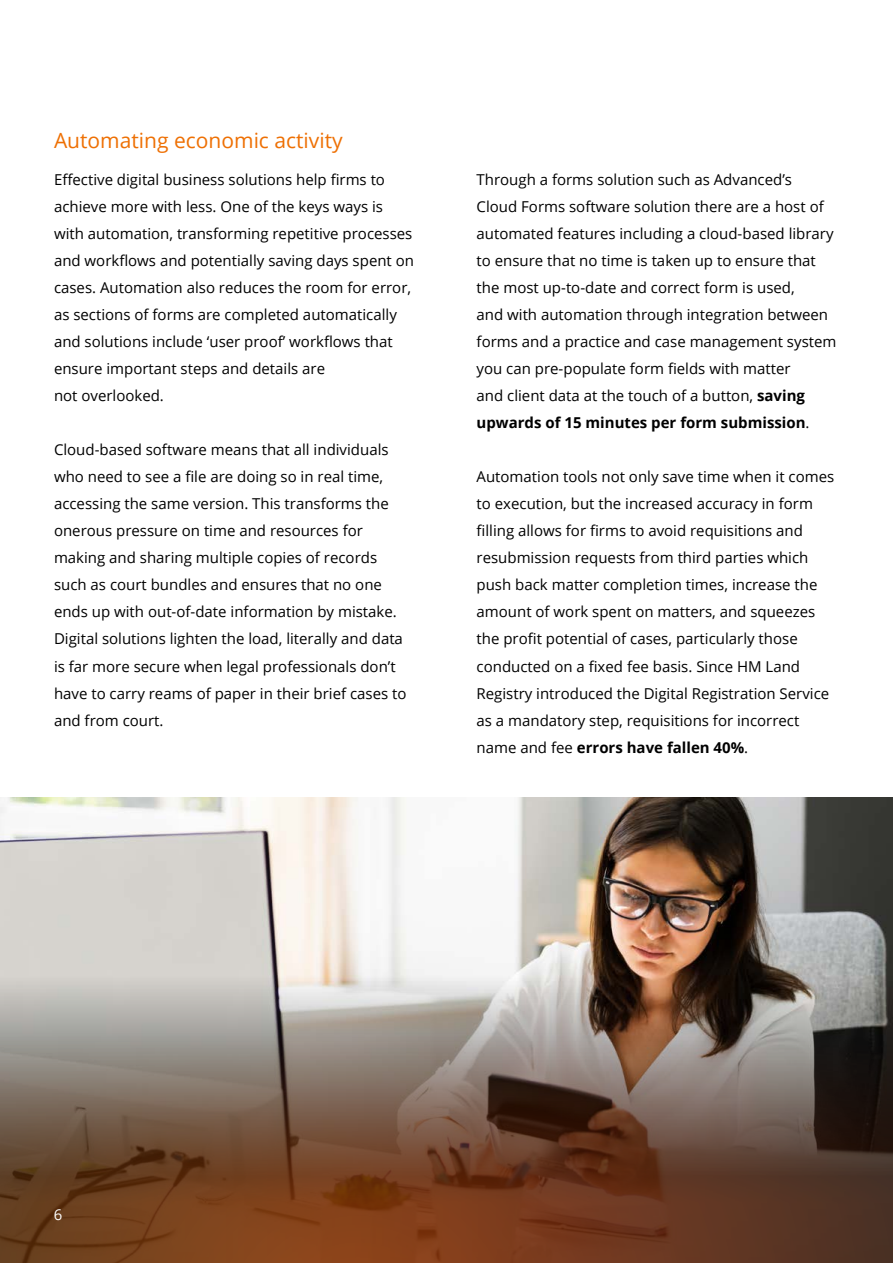
<style>
.page{position:relative;width:893px;height:1263px;background:#fff}
.page>*{position:absolute;margin:0;border:0;box-sizing:border-box;transform-origin:0 0}
.t1{font:21px "Open Sans";color:#ee7004}
.t2{font:15px/27px "Open Sans";color:#000}
.t3{font:15px "Open Sans";color:#fff}
.s1{font-weight:700}
</style>
<div class="page">
<img style="left:0;top:797px;width:893px;height:133px">
<svg style="left:0;top:930px;width:893px;height:60px"></svg>
<svg style="left:0;top:990px;width:893px;height:273px;background:#775b49"></svg>
<h1 class="t1" style="left:54px;top:132px;width:290px">Automating economic activity</h1>
<p class="t2" style="left:54px;top:166px;width:362px">Effective digital business solutions help firms to achieve more with less. One of the keys ways is with automation, transforming repetitive processes and workflows and potentially saving days spent on cases. Automation also reduces the room for error, as sections of forms are completed automatically and solutions include ‘user proof’ workflows that ensure important steps and details are<br>not overlooked.</p>
<p class="t2" style="left:54px;top:438px;width:354px">Cloud-based software means that all individuals who need to see a file are doing so in real time, accessing the same version. This transforms the onerous pressure on time and resources for making and sharing multiple copies of records such as court bundles and ensures that no one ends up with out-of-date information by mistake.<br>Digital solutions lighten the load, literally and data is far more secure when legal professionals don’t have to carry reams of paper in their brief cases to and from court.</p>
<p class="t2" style="left:477px;top:168px;width:361px">Through a forms solution such as Advanced’s Cloud Forms software solution there are a host of automated features including a cloud-based library to ensure that no time is taken up to ensure that the most up-to-date and correct form is used,<br>and with automation through integration between forms and a practice and case management system you can pre-populate form fields with matter<br>and client data at the touch of a button, <span class="s1">saving upwards of 15 minutes per form submission</span>.</p>
<p class="t2" style="left:477px;top:465px;width:359px">Automation tools not only save time when it comes to execution, but the increased accuracy in form filling allows for firms to avoid requisitions and resubmission requests from third parties which push back matter completion times, increase the amount of work spent on matters, and squeezes the profit potential of cases, particularly those conducted on a fixed fee basis. Since HM Land Registry introduced the Digital Registration Service as a mandatory step, requisitions for incorrect name and fee <span class="s1">errors have fallen 40%</span>.</p>
<p class="t3" style="left:54px;top:1204px;width:10px">6</p>
</div>
